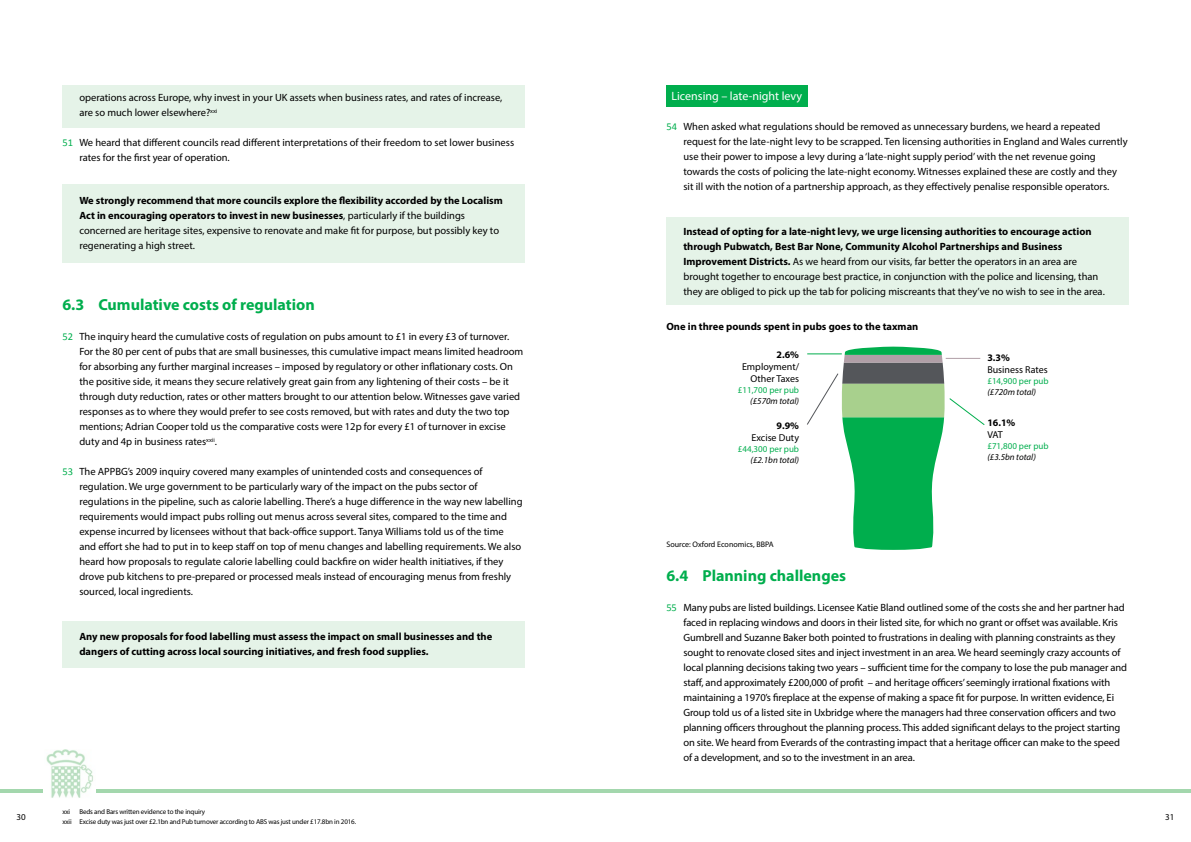
<style>
.page{position:relative;width:1191px;height:842px;background:#fff}
.page>*{position:absolute;margin:0;border:0;box-sizing:border-box;transform-origin:0 0}
.t1{font:700 16px "Myriad Pro";color:#00ae4d}
.t2{font:12px "Myriad Pro";color:#fff}
.t3{font:10.5px/15px "Myriad Pro";color:#000}
.t4{font:700 10.5px/15px "Myriad Pro";color:#000}
.t5{font:10px/12px "Myriad Pro";color:#000;text-align:right}
.t6{font:700 10px "Myriad Pro";color:#000}
.t7{font:9px "Myriad Pro";color:#00ae4d}
.t8{font:italic 9px "Myriad Pro";color:#000}
.t9{font:9px "Myriad Pro";color:#000}
.t10{font:8px "Myriad Pro";color:#000}
.t11{font:7px "Myriad Pro";letter-spacing:-.02em;color:#000}
.s1{font-family:"Calibri";color:#00ae4d}
.s2{font-weight:700}
</style>
<div class="page">
<hr style="left:0;top:789px;width:43px;height:3px;background:#7cc68a">
<hr style="left:96px;top:789px;width:1095px;height:3px;background:#7cc68a">
<img style="left:46px;top:750px;width:47px;height:48px">
<div style="left:62px;top:85px;width:462px;height:43px;background:#e5f3e8"></div>
<div style="left:62px;top:621px;width:462px;height:47px;background:#e5f3e8"></div>
<div style="left:62px;top:184px;width:462px;height:78px;background:#e5f3e8"></div>
<div style="left:666px;top:217px;width:462px;height:87px;background:#e5f3e8"></div>
<div style="left:666px;top:85px;width:141px;height:22px;background:#00ae4d"></div>
<svg style="left:807px;top:347px;width:178px;height:203px"></svg>
<p class="t3" style="left:79px;top:90px;width:424px">operations across Europe, why invest in your UK assets when business rates, and rates of increase, are so much lower elsewhere?<sup>xxi</sup></p>
<p class="t3" style="left:79px;top:135px;width:436px;text-indent:-17px"><span class="s1">51</span> We heard that different councils read different interpretations of their freedom to set lower business rates for the first year of operation.</p>
<p class="t3" style="left:79px;top:193px;width:425px"><span class="s2">We strongly recommend that more councils explore the flexibility accorded by the Localism Act in encouraging operators to invest in new businesses</span>, particularly if the buildings concerned are heritage sites, expensive to renovate and make fit for purpose, but possibly key to regenerating a high street.</p>
<h1 class="t1" style="left:62px;top:294px;width:254px">6.3 Cumulative costs of regulation</h1>
<p class="t3" style="left:79px;top:329px;width:445px;text-indent:-17px"><span class="s1">52</span> The inquiry heard the cumulative costs of regulation on pubs amount to £1 in every £3 of turnover.<br>For the 80 per cent of pubs that are small businesses, this cumulative impact means limited headroom for absorbing any further marginal increases – imposed by regulatory or other inflationary costs. On the positive side, it means they secure relatively great gain from any lightening of their costs – be it through duty reduction, rates or other matters brought to our attention below. Witnesses gave varied responses as to where they would prefer to see costs removed, but with rates and duty the two top mentions; Adrian Cooper told us the comparative costs were 12p for every £1 of turnover in excise duty and 4p in business rates<sup>xxii</sup>.</p>
<p class="t3" style="left:79px;top:464px;width:445px;text-indent:-17px"><span class="s1">53</span> The APPBG’s 2009 inquiry covered many examples of unintended costs and consequences of regulation. We urge government to be particularly wary of the impact on the pubs sector of regulations in the pipeline, such as calorie labelling. There’s a huge difference in the way new labelling requirements would impact pubs rolling out menus across several sites, compared to the time and expense incurred by licensees without that back-office support. Tanya Williams told us of the time and effort she had to put in to keep staff on top of menu changes and labelling requirements. We also heard how proposals to regulate calorie labelling could backfire on wider health initiatives, if they drove pub kitchens to pre-prepared or processed meals instead of encouraging menus from freshly sourced, local ingredients.</p>
<p class="t4" style="left:79px;top:629px;width:414px">Any new proposals for food labelling must assess the impact on small businesses and the dangers of cutting across local sourcing initiatives, and fresh food supplies.</p>
<p class="t2" style="left:671px;top:88px;width:132px">Licensing – late-night levy</p>
<p class="t3" style="left:683px;top:119px;width:446px;text-indent:-17px"><span class="s1">54</span> When asked what regulations should be removed as unnecessary burdens, we heard a repeated request for the late-night levy to be scrapped. Ten licensing authorities in England and Wales currently use their power to impose a levy during a ‘late-night supply period’ with the net revenue going towards the costs of policing the late-night economy. Witnesses explained these are costly and they sit ill with the notion of a partnership approach, as they effectively penalise responsible operators.</p>
<p class="t3" style="left:683px;top:224px;width:423px"><span class="s2">Instead of opting for a late-night levy, we urge licensing authorities to encourage action through Pubwatch, Best Bar None, Community Alcohol Partnerships and Business Improvement Districts.</span> As we heard from our visits, far better the operators in an area are brought together to encourage best practice, in conjunction with the police and licensing, than they are obliged to pick up the tab for policing miscreants that they’ve no wish to see in the area.</p>
<p class="t4" style="left:666px;top:318px;width:253px">One in three pounds spent in pubs goes to the taxman</p>
<p class="t6" style="left:776px;top:348px;width:24px">2.6%</p>
<p class="t5" style="left:742px;top:360px;width:59px">Employment/<br>Other Taxes</p>
<p class="t7" style="left:738px;top:384px;width:63px">£11,700 per pub</p>
<p class="t8" style="left:750px;top:395px;width:50px">(£570m total)</p>
<p class="t6" style="left:776px;top:419px;width:24px">9.9%</p>
<p class="t5" style="left:751px;top:431px;width:49px">Excise Duty</p>
<p class="t7" style="left:738px;top:443px;width:63px">£44,300 per pub</p>
<p class="t8" style="left:750px;top:454px;width:50px">(£2.1bn total)</p>
<p class="t10" style="left:666px;top:539px;width:109px">Source: Oxford Economics, BBPA</p>
<p class="t6" style="left:987px;top:351px;width:24px">3.3%</p>
<p class="t5" style="left:987px;top:363px;width:62px">Business Rates</p>
<p class="t7" style="left:987px;top:375px;width:63px">£14,900 per pub</p>
<p class="t8" style="left:987px;top:386px;width:50px">(£720m total)</p>
<p class="t6" style="left:987px;top:416px;width:30px">16.1%</p>
<p class="t5" style="left:987px;top:428px;width:17px">VAT</p>
<p class="t7" style="left:987px;top:440px;width:63px">£71,800 per pub</p>
<p class="t8" style="left:987px;top:451px;width:50px">(£3.5bn total)</p>
<h1 class="t1" style="left:666px;top:565px;width:181px">6.4 Planning challenges</h1>
<p class="t3" style="left:683px;top:600px;width:445px;text-indent:-17px"><span class="s1">55</span> Many pubs are listed buildings. Licensee Katie Bland outlined some of the costs she and her partner had faced in replacing windows and doors in their listed site, for which no grant or offset was available. Kris Gumbrell and Suzanne Baker both pointed to frustrations in dealing with planning constraints as they sought to renovate closed sites and inject investment in an area. We heard seemingly crazy accounts of local planning decisions taking two years – sufficient time for the company to lose the pub manager and staff, and approximately £200,000 of profit – and heritage officers’ seemingly irrational fixations with maintaining a 1970’s fireplace at the expense of making a space fit for purpose. In written evidence, Ei Group told us of a listed site in Uxbridge where the managers had three conservation officers and two planning officers throughout the planning process. This added significant delays to the project starting on site. We heard from Everards of the contrasting impact that a heritage officer can make to the speed of a development, and so to the investment in an area.</p>
<p class="t11" style="left:62px;top:808px;width:9px">xxi</p>
<p class="t11" style="left:79px;top:808px;width:127px">Beds and Bars written evidence to the inquiry</p>
<p class="t9" style="left:17px;top:811px;width:11px">30</p>
<p class="t9" style="left:1165px;top:811px;width:11px">31</p>
<p class="t11" style="left:62px;top:818px;width:295px">xxii Excise duty was just over £2.1bn and Pub turnover according to ABS was just under £17.8bn in 2016.</p>
</div>
